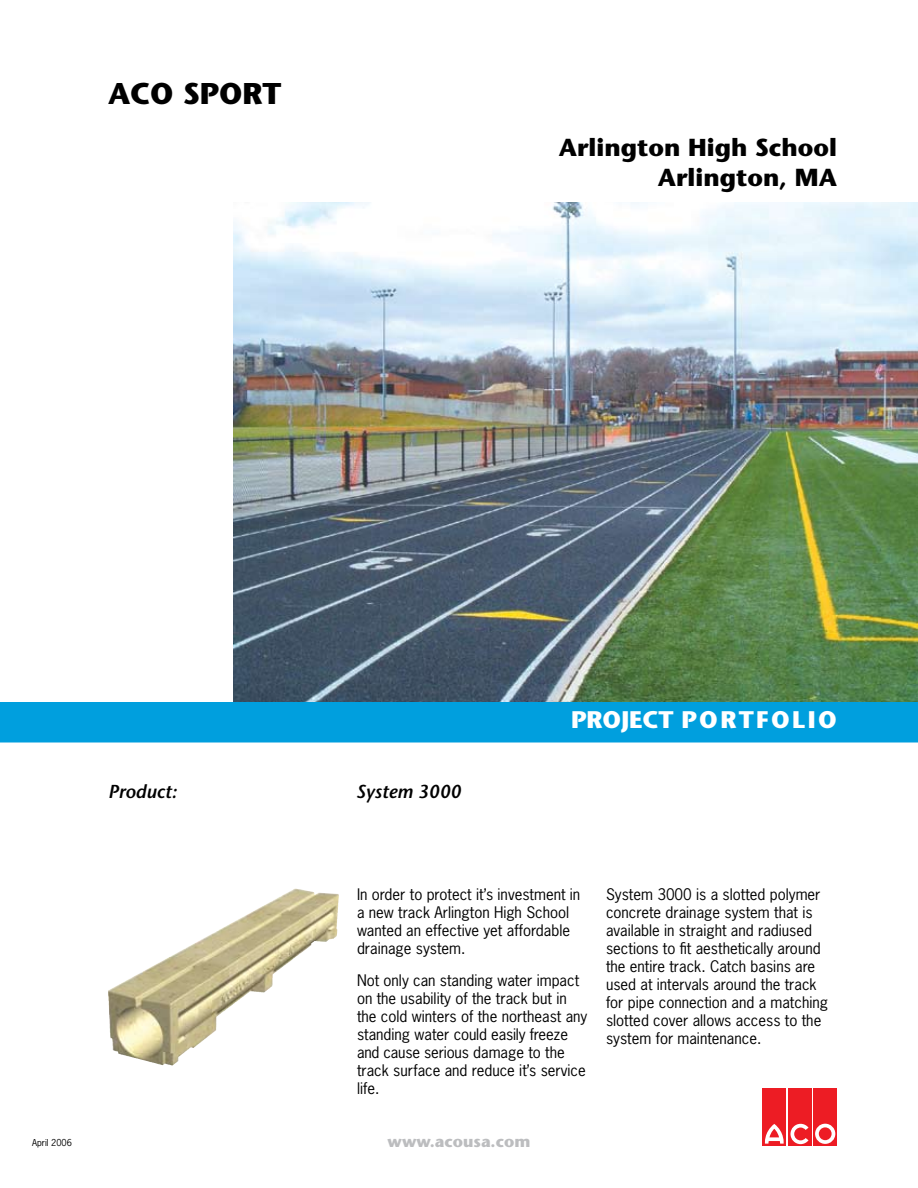
<style>
.page{position:relative;width:918px;height:1188px;background:#fff}
.page>*{position:absolute;margin:0;border:0;box-sizing:border-box;transform-origin:0 0}
.t1{font:700 30px "Stone Sans";color:#000}
.t2{font:700 24.6px/29.5px "Stone Sans";color:#000;text-align:right}
.t3{font:700 24px "Stone Sans";letter-spacing:.1em;color:#fff}
.t4{font:italic 600 18.75px "Stone Sans";color:#000}
.t5{font:700 16.2px "Stone Sans";color:#bcbdbf}
.t6{font:15px/18px "News Gothic";color:#000}
.t7{font:9px "News Gothic";color:#000}
</style>
<div class="page">
<img style="left:233px;top:202px;width:685px;height:500px">
<div style="left:0;top:702px;width:918px;height:40px;background:#009fde"></div>
<div style="left:763px;top:1089px;width:23px;height:57px;background:#ed1c24"></div>
<div style="left:788px;top:1089px;width:24px;height:57px;background:#ed1c24"></div>
<div style="left:813px;top:1089px;width:24px;height:57px;background:#ed1c24"></div>
<svg style="left:815px;top:1124px;width:20px;height:20px"></svg>
<svg style="left:764px;top:1124px;width:45px;height:20px"></svg>
<img style="left:237px;top:893px;width:102px;height:108px">
<h1 class="t1" style="left:108px;top:76px;width:175px">ACO SPORT</h1>
<h2 class="t2" style="left:559px;top:133px;width:280px">Arlington High School<br>Arlington, MA</h2>
<p class="t7" style="left:32px;top:1137px;width:41px">April 2006</p>
<p class="t4" style="left:108px;top:780px;width:70px">Product:</p>
<p class="t4" style="left:356px;top:780px;width:106px">System 3000</p>
<h3 class="t3" style="left:571px;top:706px;width:267px">PROJECT PORTFOLIO</h3>
<p class="t6" style="left:357px;top:885px;width:225px">In order to protect it’s investment in a new track Arlington High School wanted an effective yet affordable drainage system.</p>
<p class="t6" style="left:357px;top:971px;width:232px">Not only can standing water impact on the usability of the track but in the cold winters of the northeast any standing water could easily freeze and cause serious damage to the track surface and reduce it’s service life.</p>
<p class="t5" style="left:388px;top:1132px;width:144px">www.acousa.com</p>
<p class="t6" style="left:606px;top:885px;width:224px">System 3000 is a slotted polymer concrete drainage system that is available in straight and radiused sections to fit aesthetically around the entire track. Catch basins are used at intervals around the track for pipe connection and a matching slotted cover allows access to the system for maintenance.</p>
</div>
